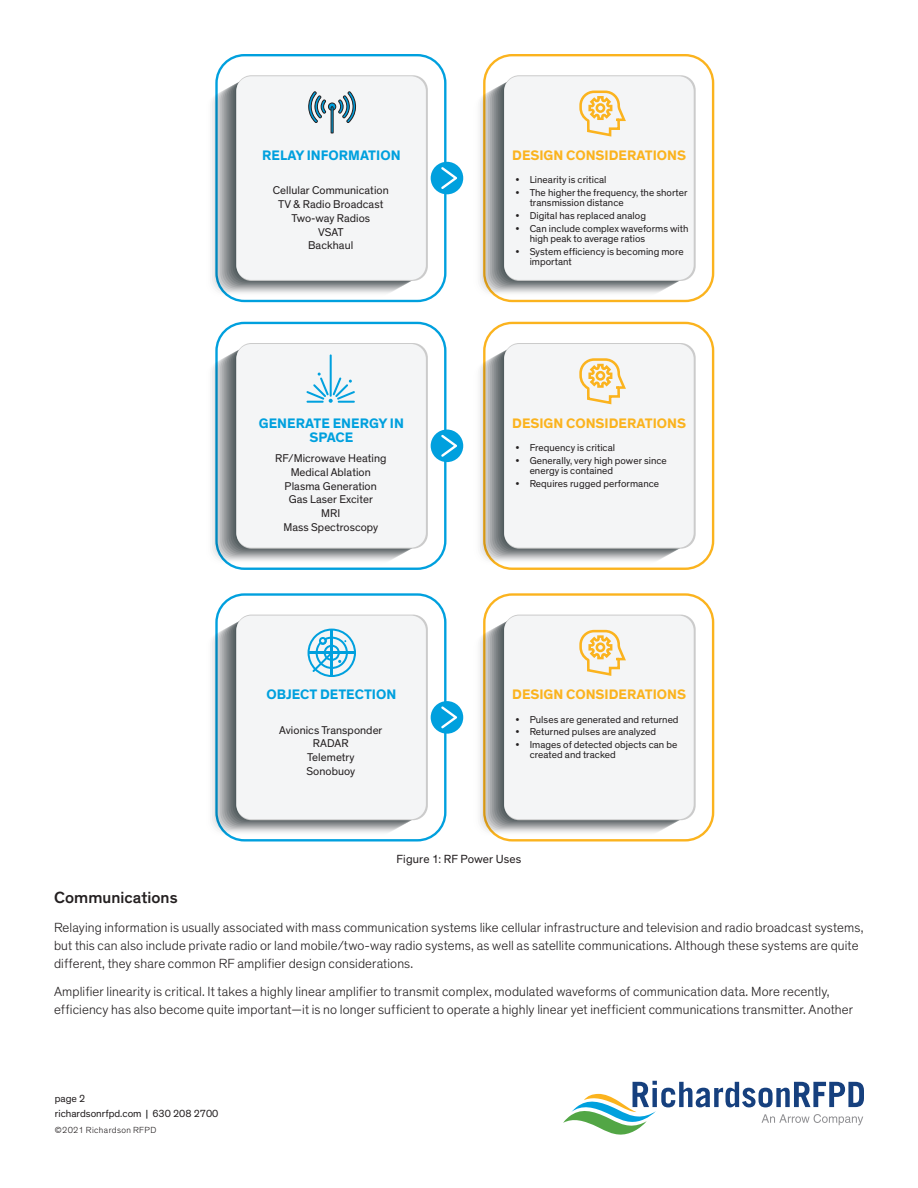
<style>
.page{position:relative;width:918px;height:1188px;background:#fff}
.page>*{position:absolute;margin:0;border:0;box-sizing:border-box;transform-origin:0 0}
.Body_Copy_9_12{font:500 16.5px "Theinhardt";letter-spacing:.005em;color:#231f20}
.t1{font:700 14.1px "Theinhardt";color:#fbb31e}
.t2{font:700 14.1px/14.1px "Theinhardt";color:#00a0de;text-align:center}
.Body_Copy_9_12-2{font:300 13.5px/18px "Theinhardt";letter-spacing:.01em;color:#231f20}
.Photo_Caption_7_9{font:12px "Theinhardt";letter-spacing:.01em;color:#231f20}
.t3{font:11.55px/13.8px "Theinhardt";letter-spacing:.005em;color:#231f20;text-align:center}
.Legal_6_7{font:10.5px "Theinhardt";color:#231f20}
.t4{font:10.2px/12.8px "Theinhardt";letter-spacing:.005em;color:#231f20}
.Legal_6_7-2{font:300 9px "Theinhardt";letter-spacing:.04em;color:#231f20}
.s1{font-style:italic}
.s2{color:#010203}
</style>
<div class="page">
<svg style="left:563px;top:1081px;width:301px;height:54px"></svg>
<svg style="left:215px;top:54px;width:231px;height:248px"></svg>
<div style="left:431px;top:162px;width:32px;height:32px;background:#00a0de;border-radius:50%"></div>
<div style="left:236px;top:75px;width:192px;height:206px;background:#cbcbcb;border-radius:15px"></div>
<div style="left:236px;top:76px;width:190px;height:204px;background:#f4f5f6;border-radius:15px"></div>
<svg style="left:441px;top:167px;width:16px;height:22px"></svg>
<svg style="left:308px;top:92px;width:48px;height:41px"></svg>
<svg style="left:483px;top:54px;width:231px;height:248px"></svg>
<div style="left:504px;top:75px;width:192px;height:206px;background:#cbcbcb;border-radius:15px"></div>
<div style="left:504px;top:76px;width:190px;height:204px;background:#f4f5f6;border-radius:15px"></div>
<svg style="left:579px;top:90px;width:47px;height:47px"></svg>
<svg style="left:215px;top:322px;width:231px;height:248px"></svg>
<div style="left:431px;top:430px;width:32px;height:32px;background:#00a0de;border-radius:50%"></div>
<svg style="left:226px;top:350px;width:189px;height:203px;background:#71777a"></svg>
<div style="left:236px;top:343px;width:192px;height:206px;background:#cbcbcb;border-radius:15px"></div>
<div style="left:236px;top:344px;width:190px;height:204px;background:#f4f5f6;border-radius:15px"></div>
<svg style="left:441px;top:435px;width:16px;height:22px"></svg>
<svg style="left:483px;top:322px;width:231px;height:248px"></svg>
<div style="left:504px;top:343px;width:192px;height:206px;background:#cbcbcb;border-radius:15px"></div>
<div style="left:504px;top:344px;width:190px;height:204px;background:#f4f5f6;border-radius:15px"></div>
<svg style="left:579px;top:358px;width:47px;height:47px"></svg>
<svg style="left:215px;top:593px;width:231px;height:249px"></svg>
<div style="left:431px;top:701px;width:32px;height:33px;background:#00a0de;border-radius:50%"></div>
<svg style="left:226px;top:622px;width:189px;height:202px;background:#707779"></svg>
<div style="left:236px;top:615px;width:192px;height:205px;background:#cbcbcb;border-radius:15px"></div>
<div style="left:236px;top:616px;width:190px;height:203px;background:#f4f5f6;border-radius:15px"></div>
<svg style="left:441px;top:706px;width:16px;height:22px"></svg>
<svg style="left:483px;top:593px;width:231px;height:249px"></svg>
<div style="left:504px;top:615px;width:192px;height:205px;background:#cbcbcb;border-radius:15px"></div>
<div style="left:504px;top:616px;width:190px;height:203px;background:#f4f5f6;border-radius:15px"></div>
<svg style="left:579px;top:629px;width:47px;height:47px"></svg>
<svg style="left:308px;top:629px;width:48px;height:48px"></svg>
<hr style="left:330px;top:354px;width:2px;height:43px;background:#00a0de">
<svg style="left:306px;top:373px;width:49px;height:30px"></svg>
<p class="t2" style="left:262px;top:148px;width:140px">RELAY INFORMATION</p>
<p class="t3" style="left:273px;top:184px;width:117px">Cellular Communication<br>TV &amp; Radio Broadcast<br>Two-way Radios<br>VSAT<br>Backhaul</p>
<p class="t2" style="left:259px;top:416px;width:147px">GENERATE ENERGY IN<br>SPACE</p>
<p class="t3" style="left:275px;top:452px;width:113px">RF/Microwave Heating<br>Medical Ablation<br>Plasma Generation<br>Gas Laser Exciter<br>MRI<br>Mass Spectroscopy</p>
<p class="t2" style="left:266px;top:688px;width:131px">OBJECT DETECTION</p>
<p class="t3" style="left:279px;top:723px;width:105px">Avionics Transponder<br>RADAR<br>Telemetry<br>Sonobuoy</p>
<p class="t1" style="left:512px;top:146px;width:175px">DESIGN CONSIDERATIONS</p>
<p class="t4" style="left:530px;top:174px;width:159px">Linearity is critical<br>The higher the frequency, the shorter</p>
<p class="t4" style="left:530px;top:197px;width:160px">transmission distance<br>Digital has replaced analog<br>Can include complex waveforms with</p>
<p class="t4" style="left:530px;top:232px;width:156px">high peak to average ratios<br>System efficiency is becoming more</p>
<p class="t4" style="left:530px;top:255px;width:44px">important</p>
<p class="t4" style="left:516px;top:174px;width:6px">• •</p>
<p class="t4" style="left:516px;top:209px;width:6px">• •</p>
<p class="t4" style="left:516px;top:245px;width:6px">•</p>
<p class="t1" style="left:512px;top:414px;width:175px">DESIGN CONSIDERATIONS</p>
<p class="t4" style="left:530px;top:441px;width:139px">Frequency is critical<br>Generally, very high power since</p>
<p class="t4" style="left:530px;top:464px;width:131px">energy is contained<br>Requires rugged performance</p>
<p class="t4" style="left:516px;top:441px;width:6px">• •</p>
<p class="t4" style="left:516px;top:477px;width:6px">•</p>
<p class="t1" style="left:512px;top:686px;width:175px">DESIGN CONSIDERATIONS</p>
<p class="t4" style="left:530px;top:713px;width:150px">Pulses are generated and returned<br>Returned pulses are analyzed<br>Images of detected objects can be</p>
<p class="t4" style="left:530px;top:749px;width:88px">created and tracked</p>
<p class="t4" style="left:516px;top:713px;width:6px;text-align:justify">• • •</p>
<p class="Photo_Caption_7_9" style="left:397px;top:852px;width:126px">Figure 1: RF Power Uses</p>
<p class="Body_Copy_9_12" style="left:54px;top:887px;width:125px">Communications</p>
<p class="Body_Copy_9_12-2" style="left:54px;top:918px;width:811px">Relaying information is usually associated with mass communication systems like cellular infrastructure and television and radio broadcast systems, but this can also include private radio or land mobile/two-way radio systems, as well as satellite communications. Although these systems are quite different, they share common RF amplifier design considerations.</p>
<p class="Body_Copy_9_12-2" style="left:54px;top:983px;width:801px">Amplifier linearity is critical. It takes a highly linear amplifier to transmit complex, modulated waveforms of communication data. More recently, efficiency has also become quite important<span class="s1">−</span>it is no longer sufficient to operate a highly linear yet inefficient communications transmitter. Another</p>
<p class="Legal_6_7" style="left:55px;top:1092px;width:32px">page 2</p>
<p class="Legal_6_7" style="left:55px;top:1108px;width:165px">richardsonrfpd.com <span class="s2">|</span> 630 208 2700</p>
<p class="Legal_6_7-2" style="left:55px;top:1125px;width:103px">©2021 Richardson RFPD</p>
</div>
